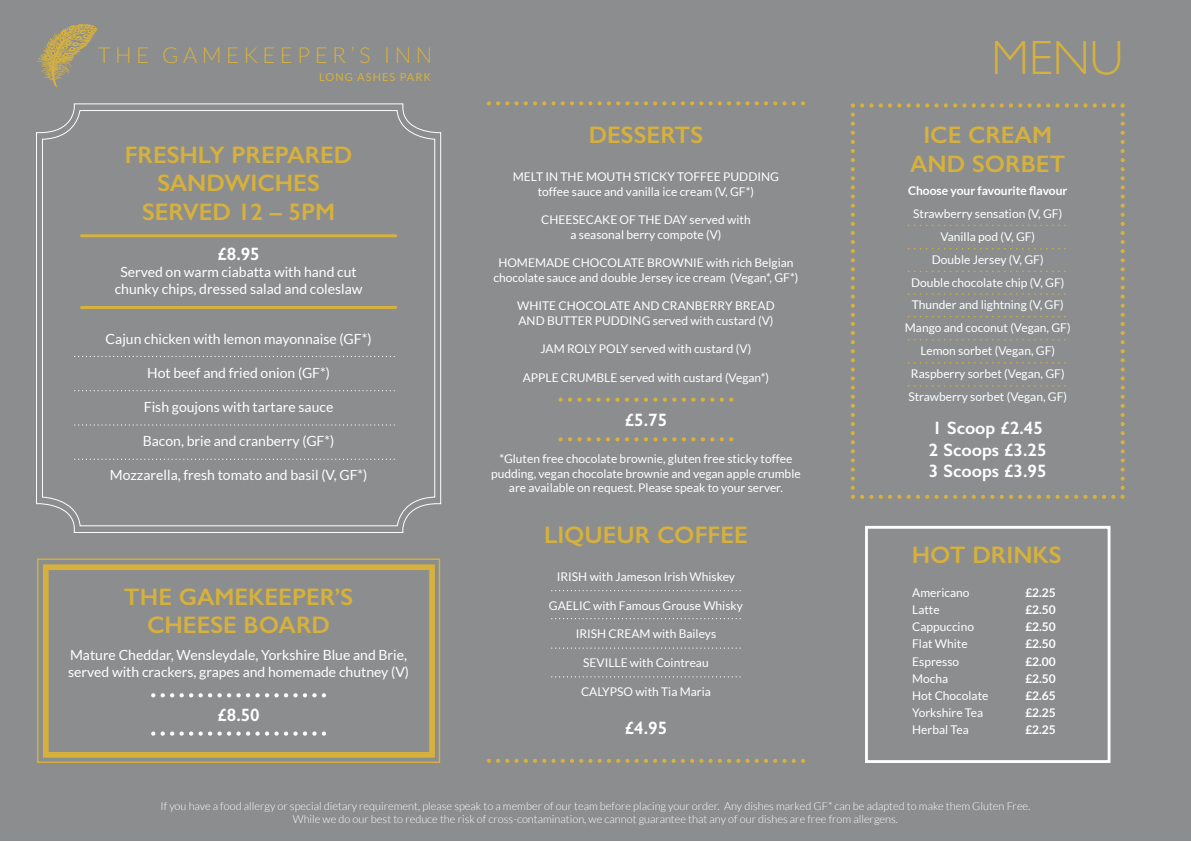
<style>
.page{position:relative;width:1191px;height:842px;background:#fff}
.page>*{position:absolute;margin:0;border:0;box-sizing:border-box;transform-origin:0 0}
.t1{font:300 48px "Gill Sans";color:#d6b13c}
.t2{font:600 24px/28.8px "Gill Sans";color:#d6b13c;text-align:center}
.t3{font:300 22px "Lato";letter-spacing:.2em;color:#d7b23d}
.t4{font:600 18px/21.6px "Gill Sans";color:#fff}
.t5{font:14px/16.8px "Lato";color:#fff;text-align:center}
.t6{font:12px/17.2px "Lato";color:#fff;text-align:center}
.t7{font:700 12px/17.2px "Lato";color:#fff;text-align:justify}
.t8{font:300 11px/13.2px "Lato";color:#fff;text-align:center}
.t9{font:11px "Lato";letter-spacing:.1em;color:#d7b23d}
</style>
<div class="page">
<div style="left:0;top:0;width:1190px;height:841px;background:#8b8d8f"></div>
<svg style="left:36px;top:103px;width:406px;height:430px"></svg>
<div style="left:37px;top:558px;width:403px;height:205px;border:1px solid #d6b13c"></div>
<div style="left:43px;top:564px;width:392px;height:194px;border:6px solid #d6b13c"></div>
<div style="left:865px;top:526px;width:245px;height:237px;border:3px solid #fff"></div>
<svg style="left:853px;top:495px;width:260px;height:4px"></svg>
<svg style="left:850px;top:103px;width:5px;height:385px"></svg>
<svg style="left:862px;top:103px;width:261px;height:5px"></svg>
<svg style="left:1120px;top:115px;width:4px;height:384px"></svg>
<svg style="left:489px;top:101px;width:305px;height:4px"></svg>
<svg style="left:489px;top:759px;width:305px;height:4px"></svg>
<hr style="left:82px;top:234px;width:314px;height:3px;background:#d6b13c">
<hr style="left:82px;top:306px;width:314px;height:3px;background:#d6b13c">
<svg style="left:75px;top:356px;width:320px;height:1px"></svg>
<svg style="left:75px;top:390px;width:320px;height:1px"></svg>
<svg style="left:75px;top:424px;width:320px;height:2px"></svg>
<svg style="left:75px;top:459px;width:320px;height:1px"></svg>
<svg style="left:153px;top:693px;width:161px;height:4px"></svg>
<svg style="left:153px;top:731px;width:161px;height:5px"></svg>
<svg style="left:560px;top:398px;width:162px;height:4px"></svg>
<svg style="left:560px;top:437px;width:162px;height:4px"></svg>
<svg style="left:552px;top:590px;width:189px;height:1px"></svg>
<svg style="left:552px;top:618px;width:189px;height:1px"></svg>
<svg style="left:552px;top:647px;width:189px;height:2px"></svg>
<svg style="left:552px;top:676px;width:189px;height:1px"></svg>
<svg style="left:908px;top:248px;width:157px;height:1px"></svg>
<svg style="left:908px;top:225px;width:157px;height:1px"></svg>
<svg style="left:908px;top:271px;width:157px;height:1px"></svg>
<svg style="left:908px;top:293px;width:157px;height:2px"></svg>
<svg style="left:908px;top:316px;width:157px;height:1px"></svg>
<svg style="left:908px;top:339px;width:157px;height:1px"></svg>
<svg style="left:908px;top:362px;width:157px;height:2px"></svg>
<svg style="left:908px;top:385px;width:157px;height:2px"></svg>
<svg style="left:37px;top:24px;width:61px;height:63px"></svg>
<h3 class="t3" style="left:98px;top:44px;width:336px">THE GAMEKEEPER’S INN</h3>
<p class="t9" style="left:319px;top:71px;width:113px">LONG ASHES PARK</p>
<h2 class="t2" style="left:125px;top:140px;width:229px">FRESHLY PREPARED<br>SANDWICHES<br>SERVED 12 – 5PM</h2>
<h3 class="t4" style="left:217px;top:243px;width:44px">£8.95</h3>
<p class="t5" style="left:115px;top:263px;width:249px">Served on warm ciabatta with hand cut chunky chips, dressed salad and coleslaw</p>
<p class="t5" style="left:106px;top:331px;width:267px">Cajun chicken with lemon mayonnaise (GF*)</p>
<p class="t5" style="left:147px;top:365px;width:184px">Hot beef and fried onion (GF*)</p>
<p class="t5" style="left:144px;top:398px;width:191px">Fish goujons with tartare sauce</p>
<p class="t5" style="left:143px;top:432px;width:193px">Bacon, brie and cranberry (GF*)</p>
<p class="t5" style="left:110px;top:466px;width:259px">Mozzarella, fresh tomato and basil (V, GF*)</p>
<h2 class="t2" style="left:124px;top:582px;width:231px">THE GAMEKEEPER’S<br>CHEESE BOARD</h2>
<p class="t5" style="left:68px;top:646px;width:342px;text-align:left">Mature Cheddar, Wensleydale, Yorkshire Blue and Brie, served with crackers, grapes and homemade chutney (V)</p>
<h3 class="t4" style="left:217px;top:704px;width:44px">£8.50</h3>
<h2 class="t2" style="left:588px;top:121px;width:116px">DESSERTS</h2>
<p class="t6" style="left:513px;top:170px;width:267px;line-height:14.4px">MELT IN THE MOUTH STICKY TOFFEE PUDDING toffee sauce and vanilla ice cream (V, GF*)</p>
<p class="t6" style="left:541px;top:213px;width:211px;line-height:14.4px">CHEESECAKE OF THE DAY served with a seasonal berry compote (V)</p>
<p class="t6" style="left:493px;top:256px;width:306px;line-height:14.4px">HOMEMADE CHOCOLATE BROWNIE with rich Belgian chocolate sauce and double Jersey ice cream (Vegan*, GF*)</p>
<p class="t6" style="left:517px;top:299px;width:259px;line-height:14.4px;text-align:left">WHITE CHOCOLATE AND CRANBERRY BREAD<br>AND BUTTER PUDDING served with custard (V)</p>
<p class="t6" style="left:540px;top:340px;width:212px">JAM ROLY POLY served with custard (V)</p>
<p class="t6" style="left:522px;top:369px;width:248px">APPLE CRUMBLE served with custard (Vegan*)</p>
<h3 class="t4" style="left:624px;top:409px;width:44px">£5.75</h3>
<p class="t6" style="left:491px;top:452px;width:311px;line-height:14.4px">*Gluten free chocolate brownie, gluten free sticky toffee pudding, vegan chocolate brownie and vegan apple crumble are available on request. Please speak to your server.</p>
<h2 class="t2" style="left:544px;top:521px;width:205px">LIQUEUR COFFEE</h2>
<p class="t6" style="left:557px;top:568px;width:180px">IRISH with Jameson Irish Whiskey</p>
<p class="t6" style="left:549px;top:597px;width:196px">GAELIC with Famous Grouse Whisky</p>
<p class="t6" style="left:575px;top:625px;width:142px">IRISH CREAM with Baileys</p>
<p class="t6" style="left:583px;top:654px;width:127px">SEVILLE with Cointreau</p>
<p class="t6" style="left:581px;top:683px;width:131px">CALYPSO with Tia Maria</p>
<h3 class="t4" style="left:624px;top:717px;width:44px">£4.95</h3>
<h1 class="t1" style="left:991px;top:20px;width:133px">MENU</h1>
<h2 class="t2" style="left:910px;top:121px;width:157px">ICE CREAM<br>AND SORBET</h2>
<p class="t7" style="left:908px;top:182px;width:161px">Choose your favourite flavour</p>
<p class="t6" style="left:905px;top:202px;width:167px;line-height:22.9px">Strawberry sensation (V, GF)<br>Vanilla pod (V, GF)<br>Double Jersey (V, GF)<br>Double chocolate chip (V, GF)<br>Thunder and lightning (V, GF)<br>Mango and coconut (Vegan, GF)<br>Lemon sorbet (Vegan, GF)<br>Raspberry sorbet (Vegan, GF)<br>Strawberry sorbet (Vegan, GF)</p>
<h3 class="t4" style="left:929px;top:417px;width:119px">1 Scoop £2.45<br>2 Scoops £3.25<br>3 Scoops £3.95</h3>
<h2 class="t2" style="left:912px;top:541px;width:151px">HOT DRINKS</h2>
<p class="t6" style="left:912px;top:584px;width:78px;text-align:left">Americano<br>Latte<br>Cappuccino<br>Flat White<br>Espresso<br>Mocha<br>Hot Chocolate<br>Yorkshire Tea<br>Herbal Tea</p>
<p class="t7" style="left:1025px;top:583px;width:32px">£2.25 £2.50 £2.50 £2.50 £2.00 £2.50 £2.65 £2.25 £2.25</p>
<p class="t8" style="left:160px;top:799px;width:871px">If you have a food allergy or special dietary requirement, please speak to a member of our team before placing your order. Any dishes marked GF* can be adapted to make them Gluten Free.<br>While we do our best to reduce the risk of cross-contamination, we cannot guarantee that any of our dishes are free from allergens.</p>
</div>
